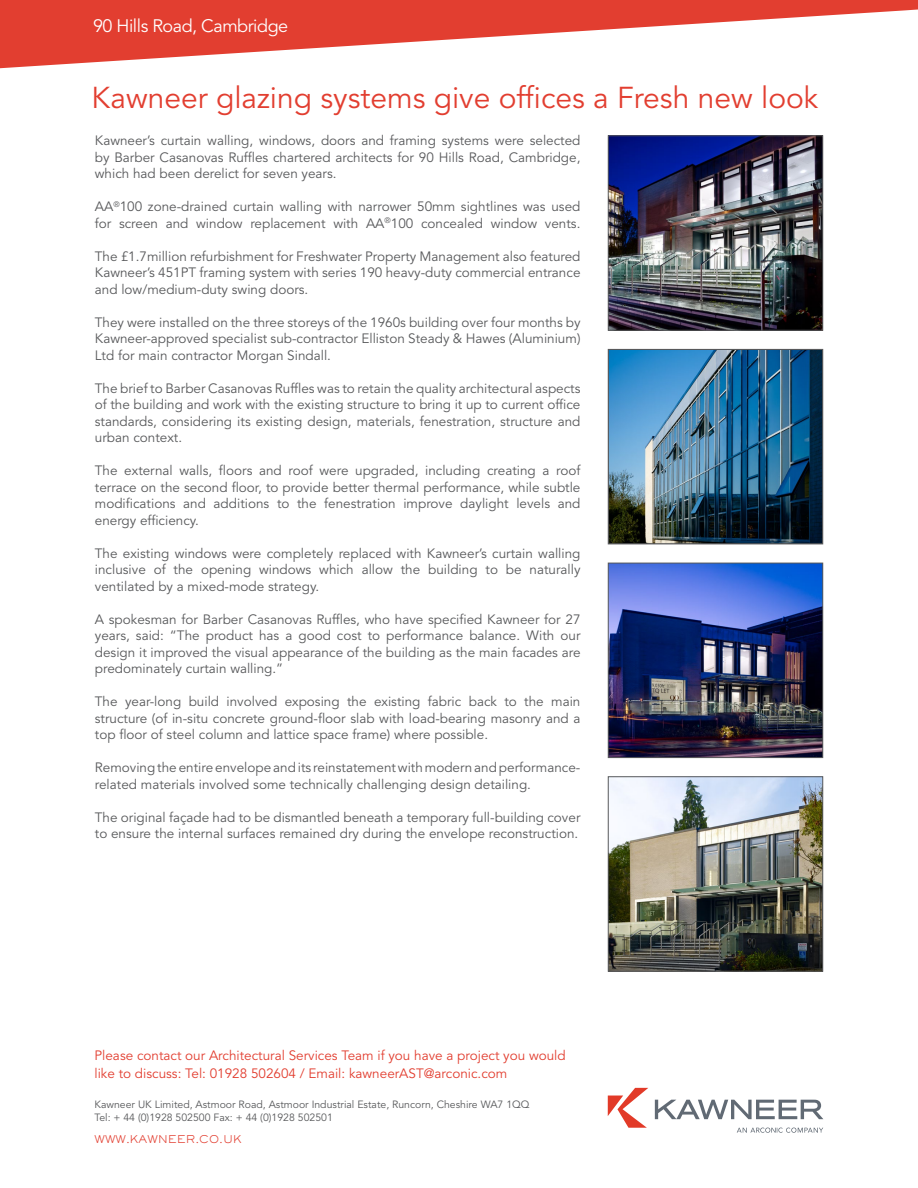
<style>
.page{position:relative;width:918px;height:1188px;background:#fff}
.page>*{position:absolute;margin:0;border:0;box-sizing:border-box;transform-origin:0 0}
.t1{font:30px "Avenir LT Std";color:#e23e30}
.t2{font:18px "Avenir LT Std";letter-spacing:-.025em;color:#fff}
.t3{font:13.5px/16.5px "Avenir LT Std";color:#58595b;text-align:justify}
.t4{font:13.5px/18px "Avenir LT Std";color:#e23e30}
.t5{font:10.5px/12.6px "Avenir LT Std";color:#58595b}
.t6{font:10.5px "Sackers Gothic Light AT";color:#e23e30}
</style>
<div class="page">
<svg style="left:0;top:0;width:918px;height:68px;fill:#e23e30"></svg>
<img style="left:610px;top:565px;width:211px;height:191px">
<div style="left:608px;top:563px;width:215px;height:195px;border:1px solid #58595b"></div>
<img style="left:610px;top:778px;width:211px;height:192px">
<div style="left:608px;top:776px;width:215px;height:196px;border:1px solid #58595b"></div>
<img style="left:610px;top:351px;width:211px;height:191px">
<div style="left:608px;top:349px;width:215px;height:195px;border:1px solid #58595b"></div>
<img style="left:610px;top:137px;width:211px;height:192px">
<div style="left:608px;top:135px;width:215px;height:196px;border:1px solid #58595b"></div>
<svg style="left:608px;top:1088px;width:40px;height:40px"></svg>
<svg style="left:655px;top:1100px;width:168px;height:19px"></svg>
<svg style="left:737px;top:1128px;width:86px;height:5px"></svg>
<h2 class="t2" style="left:93px;top:16px;width:197px">90 Hills Road, Cambridge</h2>
<h1 class="t1" style="left:92px;top:80px;width:728px">Kawneer glazing systems give offices a Fresh new look</h1>
<p class="t3" style="left:95px;top:133px;width:487px">Kawneer’s curtain walling, windows, doors and framing systems were selected by Barber Casanovas Ruffles chartered architects for 90 Hills Road, Cambridge, which had been derelict for seven years.</p>
<p class="t3" style="left:95px;top:199px;width:487px">AA<sup>®</sup>100 zone-drained curtain walling with narrower 50mm sightlines was used for screen and window replacement with AA<sup>®</sup>100 concealed window vents.</p>
<p class="t3" style="left:95px;top:248px;width:487px">The £1.7million refurbishment for Freshwater Property Management also featured Kawneer’s 451PT framing system with series 190 heavy-duty commercial entrance and low/medium-duty swing doors.</p>
<p class="t3" style="left:95px;top:314px;width:487px">They were installed on the three storeys of the 1960s building over four months by Kawneer-approved specialist sub-contractor Elliston Steady &amp; Hawes (Aluminium)<br>Ltd for main contractor Morgan Sindall.</p>
<p class="t3" style="left:95px;top:380px;width:487px">The brief to Barber Casanovas Ruffles was to retain the quality architectural aspects of the building and work with the existing structure to bring it up to current office standards, considering its existing design, materials, fenestration, structure and urban context.</p>
<p class="t3" style="left:95px;top:463px;width:487px">The external walls, floors and roof were upgraded, including creating a roof terrace on the second floor, to provide better thermal performance, while subtle modifications and additions to the fenestration improve daylight levels and energy efficiency.</p>
<p class="t3" style="left:95px;top:545px;width:487px">The existing windows were completely replaced with Kawneer’s curtain walling inclusive of the opening windows which allow the building to be naturally ventilated by a mixed-mode strategy.</p>
<p class="t3" style="left:95px;top:611px;width:487px">A spokesman for Barber Casanovas Ruffles, who have specified Kawneer for 27 years, said: “The product has a good cost to performance balance. With our design it improved the visual appearance of the building as the main facades are predominately curtain walling.”</p>
<p class="t3" style="left:95px;top:694px;width:487px">The year-long build involved exposing the existing fabric back to the main structure (of in-situ concrete ground-floor slab with load-bearing masonry and a top floor of steel column and lattice space frame) where possible.</p>
<p class="t3" style="left:95px;top:760px;width:487px">Removing the entire envelope and its reinstatement with modern and performance&shy;related materials involved some technically challenging design detailing.</p>
<p class="t3" style="left:95px;top:809px;width:487px">The original façade had to be dismantled beneath a temporary full-building cover to ensure the internal surfaces remained dry during the envelope reconstruction.</p>
<p class="t4" style="left:94px;top:1047px;width:473px">Please contact our Architectural Services Team if you have a project you would like to discuss: Tel: 01928 502604 / Email: kawneerAST@arconic.com</p>
<p class="t5" style="left:94px;top:1099px;width:437px">Kawneer UK Limited, Astmoor Road, Astmoor Industrial Estate, Runcorn, Cheshire WA7 1QQ<br>Tel: + 44 (0)1928 502500 Fax: + 44 (0)1928 502501</p>
<p class="t6" style="left:94px;top:1132px;width:149px">WWW.KAWNEER.CO.UK</p>
</div>
